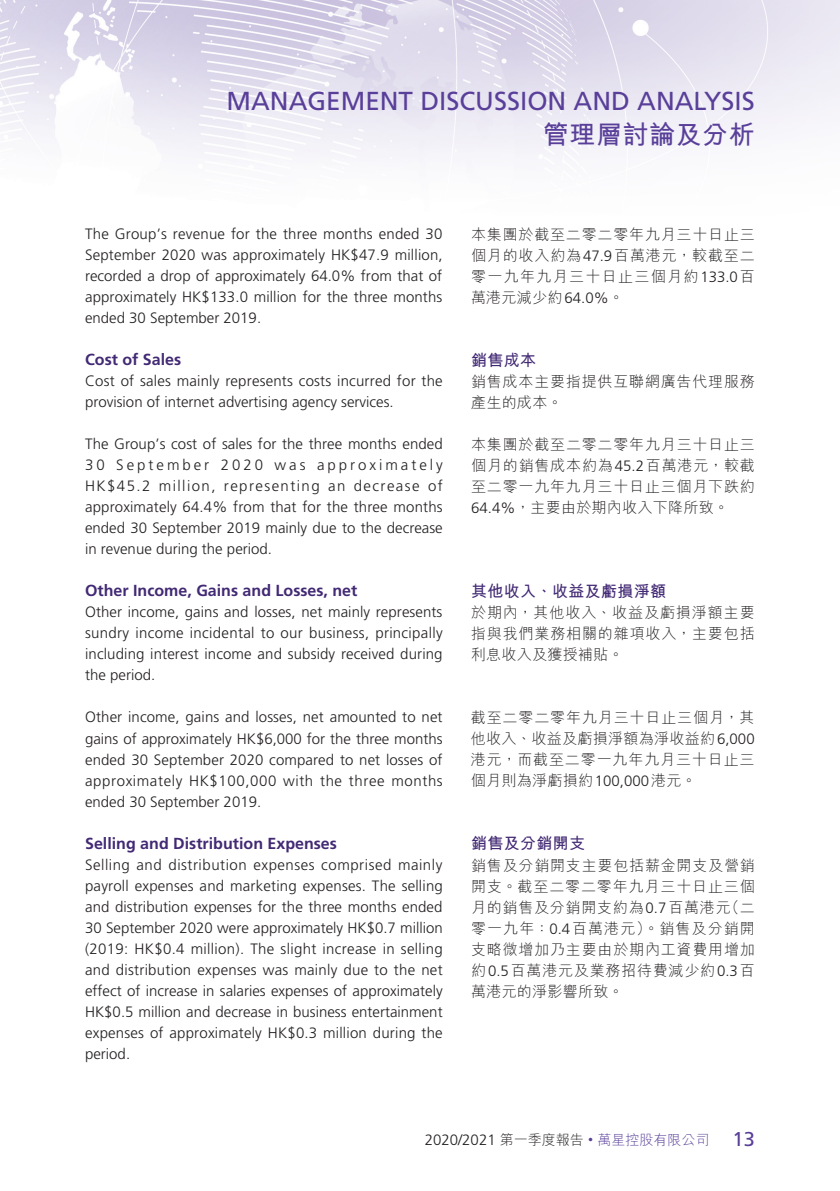
<style>
.page{position:relative;width:840px;height:1191px;background:#fff}
.page>*{position:absolute;margin:0;border:0;box-sizing:border-box;transform-origin:0 0}
.t1{font:26px "Frutiger LT Std";color:#593f99}
.t2{font:700 26px "M Hei HK";letter-spacing:.02em;color:#593f99}
.t3{font:700 16px "Frutiger LT Std";color:#422974}
.t4{font:700 16px "M Hei HK";letter-spacing:.02em;color:#422974}
.t5{font:300 15px/21px "Frutiger LT Std";letter-spacing:.005em;color:#231f20;text-align:justify}
.t6{font:300 15px/21px "M Hei HK";letter-spacing:.055em;color:#231f20;text-align:justify}
.s1{font-family:"Frutiger LT Std"}
.s2{font-family:"M Hei HK";font-size:14px}
.s3{font-size:10px;color:#593f99}
.s4{font-family:"M Hei HK";font-size:14px;color:#593f99}
.s5{font-weight:400;font-size:20px;color:#593f99}
</style>
<div class="page">
<img style="left:0;top:0;width:839px;height:159px">
<h1 class="t1" style="left:226px;top:86px;width:155px">MANAGE MENT</h1>
<h1 class="t1" style="left:420px;top:86px;width:333px">DISCUSSION AND ANALYSIS</h1>
<h1 class="t2" style="left:542px;top:115px;width:213px">管理層討論及分析</h1>
<p class="t5" style="left:85px;top:224px;width:359px">The Group’s revenue for the three months ended 30<br>September 2020 was approximately HK$47.9 million, recorded a drop of approximately 64.0% from that of approximately HK$133.0 million for the three months ended 30 September 2019.</p>
<p class="t3" style="left:85px;top:350px;width:98px">Cost of Sales</p>
<p class="t5" style="left:85px;top:371px;width:359px">Cost of sales mainly represents costs incurred for the provision of internet advertising agency services.</p>
<p class="t5" style="left:85px;top:434px;width:359px">The Group’s cost of sales for the three months ended 30 September 2020 was approximately HK$45.2 million, representing an decrease of approximately 64.4% from that for the three months ended 30 September 2019 mainly due to the decrease in revenue during the period.</p>
<p class="t3" style="left:85px;top:581px;width:274px">Other Income, Gains and Losses, net</p>
<p class="t5" style="left:85px;top:602px;width:359px">Other income, gains and losses, net mainly represents sundry income incidental to our business, principally including interest income and subsidy received during the period.</p>
<p class="t5" style="left:85px;top:707px;width:359px">Other income, gains and losses, net amounted to net gains of approximately HK$6,000 for the three months ended 30 September 2020 compared to net losses of approximately HK$100,000 with the three months ended 30 September 2019.</p>
<p class="t3" style="left:85px;top:833px;width:253px">Selling and Distribution Expenses</p>
<p class="t5" style="left:85px;top:854px;width:359px">Selling and distribution expenses comprised mainly payroll expenses and marketing expenses. The selling and distribution expenses for the three months ended 30 September 2020 were approximately HK$0.7 million (2019: HK$0.4 million). The slight increase in selling and distribution expenses was mainly due to the net effect of increase in salaries expenses of approximately HK$0.5 million and decrease in business entertainment expenses of approximately HK$0.3 million during the period.</p>
<p class="t6" style="left:470px;top:224px;width:285px">本集團於截至二零二零年九月三十日止三個月的收入約為<span class="s1">47.9</span>百萬港元，較截至二零一九年九月三十日止三個月約<span class="s1">133.0</span>百萬港元減少約<span class="s1">64.0%</span>。</p>
<p class="t4" style="left:471px;top:349px;width:66px">銷售成本</p>
<p class="t6" style="left:471px;top:371px;width:285px">銷售成本主要指提供互聯網廣告代理服務產生的成本。</p>
<p class="t6" style="left:471px;top:434px;width:285px">本集團於截至二零二零年九月三十日止三個月的銷售成本約為<span class="s1">45.2</span>百萬港元，較截至二零一九年九月三十日止三個月下跌約<span class="s1">64.4%</span>，主要由於期內收入下降所致。</p>
<p class="t4" style="left:471px;top:580px;width:196px">其他收入、收益及虧損淨額</p>
<p class="t6" style="left:470px;top:602px;width:285px">於期內，其他收入、收益及虧損淨額主要指與我們業務相關的雜項收入，主要包括利息收入及獲授補貼。</p>
<p class="t6" style="left:470px;top:707px;width:285px">截至二零二零年九月三十日止三個月，其他收入、收益及虧損淨額為淨收益約<span class="s1">6,000</span>港元，而截至二零一九年九月三十日止三個月則為淨虧損約<span class="s1">100,000</span>港元。</p>
<p class="t4" style="left:471px;top:832px;width:115px">銷售及分銷開支</p>
<p class="t6" style="left:470px;top:854px;width:285px">銷售及分銷開支主要包括薪金開支及營銷開支。截至二零二零年九月三十日止三個月的銷售及分銷開支約為<span class="s1">0.7</span>百萬港元（二零一九年：<span class="s1">0.4</span>百萬港元）。銷售及分銷開支略微增加乃主要由於期內工資費用增加約<span class="s1">0.5</span>百萬港元及業務招待費減少約<span class="s1">0.3</span>百萬港元的淨影響所致。</p>
<p class="t5" style="left:424px;top:1130px;width:331px">2020/2021 <span class="s2">第一季度報告</span> <span class="s3">•</span> <span class="s4">萬星控股有限公司</span> <span class="s5">13</span></p>
</div>
